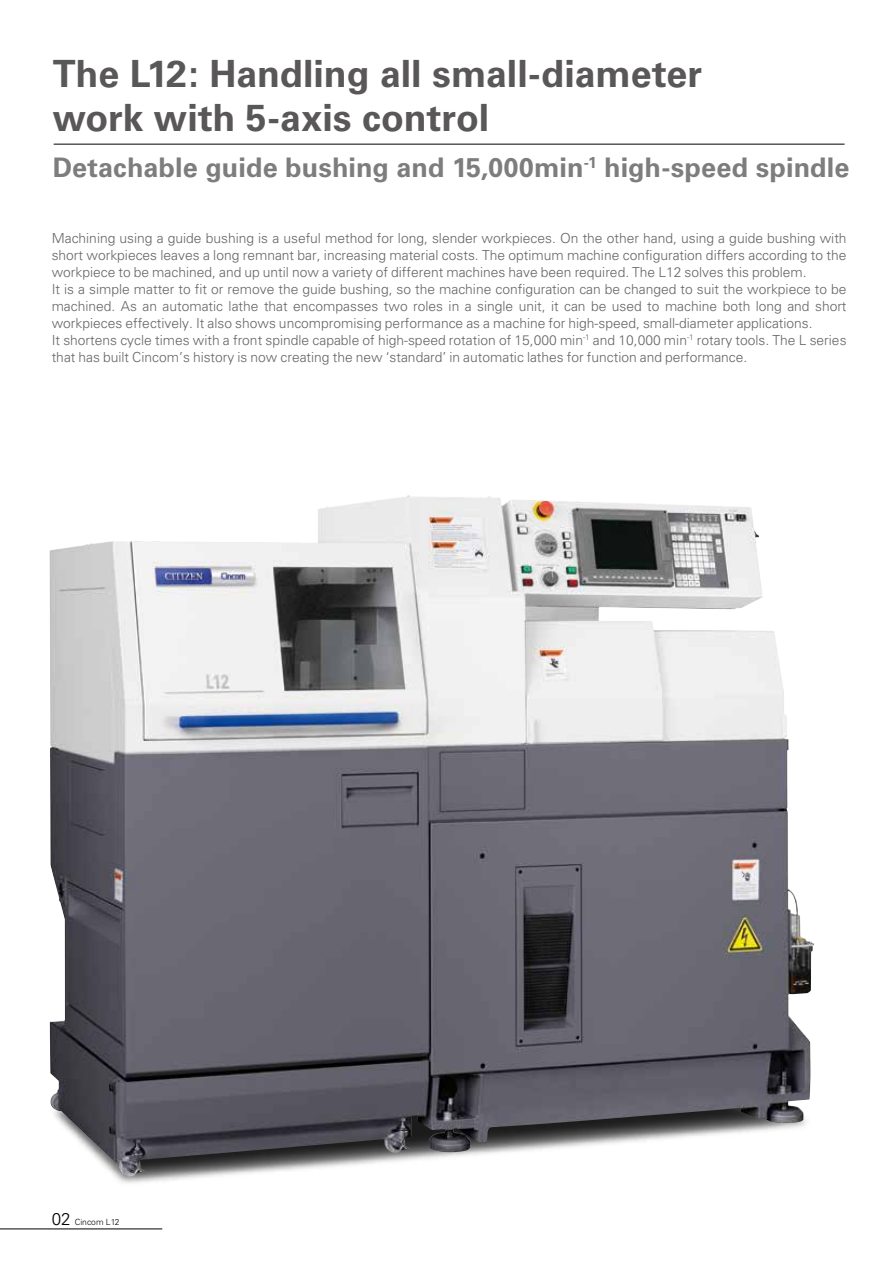
<style>
.page{position:relative;width:893px;height:1263px;background:#fff}
.page>*{position:absolute;margin:0;border:0;box-sizing:border-box;transform-origin:0 0}
.t1{font:700 37.5px/43.5px "Univers";color:#595757}
.t2{font:700 27px "Univers";letter-spacing:.005em;color:#7d7d7d}
.t3{font:300 13.8px/17px "Univers";color:#666464}
.t4{font:300 8.55px "Univers";color:#000}
.s1{font-size:16.95px}
</style>
<div class="page">
<hr style="left:0;top:1229px;width:162px;height:1px;background:#000">
<img style="left:49px;top:495px;width:765px;height:683px">
<hr style="left:54px;top:144px;width:791px;height:1px;background:#000">
<h1 class="t1" style="left:53px;top:53px;width:651px">The L12: Handling all small-diameter work with 5-axis control</h1>
<h2 class="t2" style="left:53px;top:152px;width:798px">Detachable guide bushing and 15,000min<sup>-1</sup> high-speed spindle</h2>
<p class="t3" style="left:52px;top:229px;width:796px">Machining using a guide bushing is a useful method for long, slender workpieces. On the other hand, using a guide bushing with short workpieces leaves a long remnant bar, increasing material costs. The optimum machine configuration differs according to the workpiece to be machined, and up until now a variety of different machines have been required. The L12 solves this problem.<br>It is a simple matter to fit or remove the guide bushing, so the machine configuration can be changed to suit the workpiece to be machined. As an automatic lathe that encompasses two roles in a single unit, it can be used to machine both long and short workpieces effectively. It also shows uncompromising performance as a machine for high-speed, small-diameter applications.<br>It shortens cycle times with a front spindle capable of high-speed rotation of 15,000 min<sup>-1</sup> and 10,000 min<sup>-1</sup> rotary tools. The L series that has built Cincom’s history is now creating the new ‘standard’ in automatic lathes for function and performance.</p>
<p class="t4" style="left:52px;top:1216px;width:70px"><span class="s1">02</span> Cincom L12</p>
</div>
